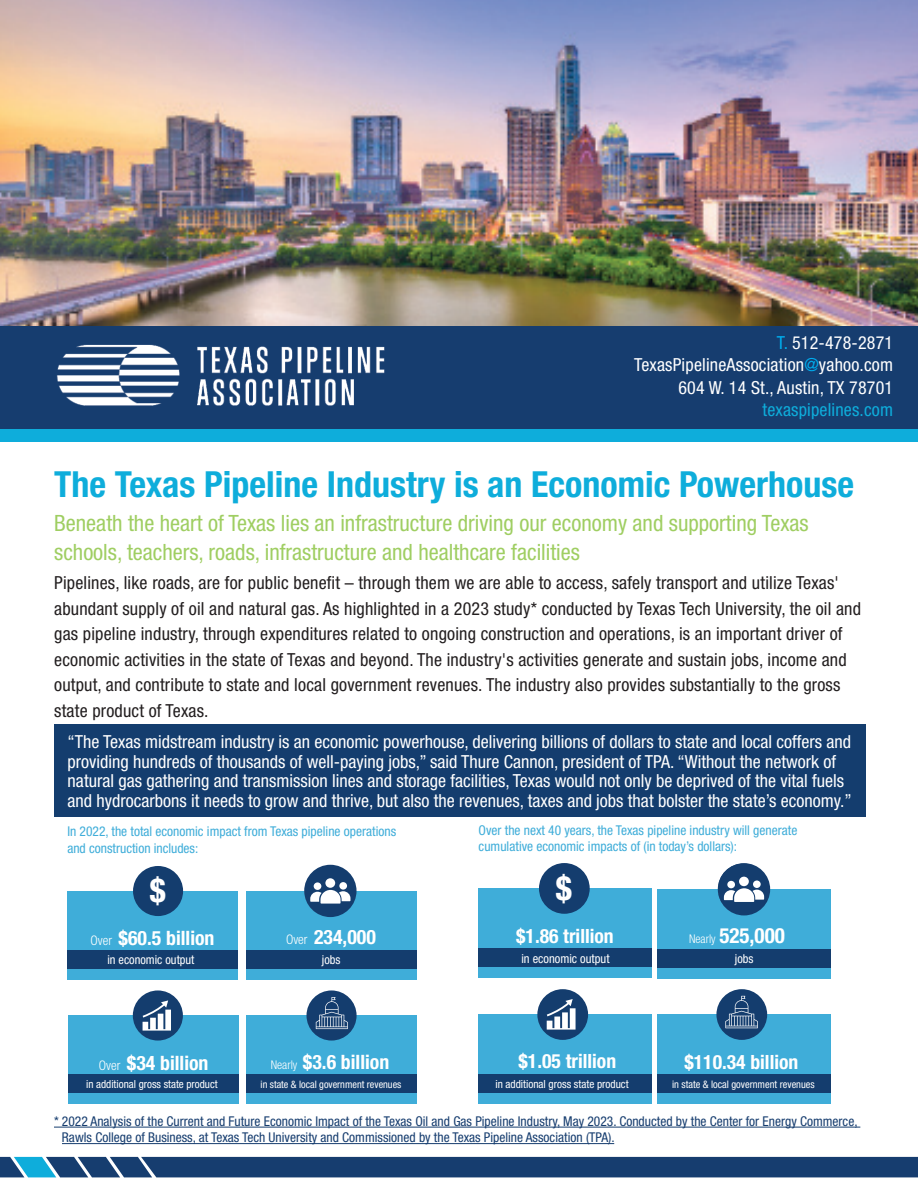
<style>
.page{position:relative;width:918px;height:1188px;background:#fff}
.page>*{position:absolute;margin:0;border:0;box-sizing:border-box;transform-origin:0 0}
.t1{font:700 condensed 36px "Helvetica Neue LT Std";color:#0eaddb}
.t2{font:700 condensed 33.6px "Helvetica Neue LT Std";color:#fff}
.t3{font:700 condensed 33.15px "Helvetica Neue LT Std";color:#fff}
.t4{font:condensed 22.5px/28.5px "Helvetica Neue LT Std";color:#9fce62}
.t5{font:700 condensed 21px "Helvetica Neue LT Std";color:#fff}
.t6{font:700 condensed 19.8px "Helvetica Neue LT Std";color:#fff}
.t7{font:700 condensed 19.65px "Helvetica Neue LT Std";color:#fff}
.t8{font:condensed 18px/25.5px "Helvetica Neue LT Std";letter-spacing:.01em;color:#231f20}
.t9{font:condensed 18px/19.5px "Helvetica Neue LT Std";color:#fff;text-align:right}
.t10{font:condensed 18px "Helvetica Neue LT Std";letter-spacing:.01em;color:#0eaddb}
.t11{font:condensed 13.5px/16.5px "Helvetica Neue LT Std";color:#163d6f}
.t12{font:condensed 13.5px/16.5px "Helvetica Neue LT Std";color:#3fadd9}
.t13{font:condensed 12.45px "Helvetica Neue LT Std";color:#fff}
.t14{font:condensed 12.3px "Helvetica Neue LT Std";color:#fff}
.t15{font:300 condensed 12px "Helvetica Neue LT Std";color:#fff}
.t16{font:condensed 11.25px "Helvetica Neue LT Std";color:#fff}
.t17{font:condensed 11.1px "Helvetica Neue LT Std";color:#fff}
.t18{font:condensed 10.35px "Helvetica Neue LT Std";color:#fff}
.t19{font:condensed 10.2px "Helvetica Neue LT Std";color:#fff}
.s1{color:#00aeef}
.s2{font-weight:300;font-size:13.2px}
.s3{font-weight:300;font-size:12px}
</style>
<div class="page">
<img style="left:0;top:0;width:918px;height:326px">
<div style="left:0;top:326px;width:918px;height:115px;background:#163d6f"></div>
<div style="left:0;top:429px;width:918px;height:13px;background:#0eaddb"></div>
<div style="left:0;top:1157px;width:918px;height:20px;background:#163d6f"></div>
<img style="left:56px;top:344px;width:329px;height:62px">
<hr style="left:54px;top:1127px;width:806px;height:1px;background:#163d6f">
<hr style="left:62px;top:1143px;width:552px;height:1px;background:#163d6f">
<div style="left:68px;top:891px;width:170px;height:89px;background:#3fadd9"></div>
<div style="left:246px;top:891px;width:171px;height:89px;background:#3fadd9"></div>
<div style="left:68px;top:1016px;width:171px;height:88px;background:#3fadd9"></div>
<div style="left:246px;top:1016px;width:171px;height:88px;background:#3fadd9"></div>
<div style="left:133px;top:866px;width:50px;height:50px;background:#143d6e;border-radius:50%"></div>
<div style="left:133px;top:990px;width:50px;height:51px;background:#143d6e;border-radius:50%"></div>
<div style="left:307px;top:990px;width:50px;height:51px;background:#143d6e;border-radius:50%"></div>
<div style="left:68px;top:950px;width:170px;height:19px;background:#143d6e"></div>
<div style="left:246px;top:950px;width:171px;height:19px;background:#143d6e"></div>
<div style="left:68px;top:1075px;width:171px;height:18px;background:#143d6e"></div>
<div style="left:246px;top:1075px;width:171px;height:18px;background:#143d6e"></div>
<svg style="left:304px;top:865px;width:53px;height:52px"></svg>
<svg style="left:143px;top:1000px;width:28px;height:31px"></svg>
<svg style="left:316px;top:997px;width:32px;height:32px"></svg>
<div style="left:478px;top:889px;width:173px;height:89px;background:#3fadd9"></div>
<div style="left:658px;top:889px;width:173px;height:90px;background:#3fadd9"></div>
<div style="left:479px;top:1015px;width:173px;height:89px;background:#3fadd9"></div>
<div style="left:539px;top:863px;width:51px;height:51px;background:#143d6e;border-radius:50%"></div>
<div style="left:537px;top:989px;width:51px;height:51px;background:#143d6e;border-radius:50%"></div>
<div style="left:478px;top:948px;width:173px;height:19px;background:#143d6e"></div>
<div style="left:658px;top:949px;width:173px;height:18px;background:#143d6e"></div>
<div style="left:479px;top:1074px;width:173px;height:19px;background:#143d6e"></div>
<svg style="left:547px;top:999px;width:29px;height:31px"></svg>
<div style="left:658px;top:1015px;width:173px;height:89px;background:#3fadd9"></div>
<div style="left:716px;top:989px;width:51px;height:51px;background:#143d6e;border-radius:50%"></div>
<div style="left:658px;top:1074px;width:173px;height:19px;background:#143d6e"></div>
<div style="left:54px;top:724px;width:812px;height:93px;background:#143d6e"></div>
<svg style="left:725px;top:996px;width:33px;height:32px"></svg>
<svg style="left:718px;top:863px;width:52px;height:52px"></svg>
<p class="t9" style="left:634px;top:331px;width:260px;line-height:22.5px"><span class="s1">T.</span> 512-478-2871<br>TexasPipelineAssociation<span class="s1">@</span>yahoo.com<br>604 W. 14 St., Austin, TX 78701</p>
<p class="t10" style="left:763px;top:399px;width:132px">texaspipelines.com</p>
<h1 class="t1" style="left:54px;top:462px;width:801px">The Texas Pipeline Industry is an Economic Powerhouse</h1>
<p class="t4" style="left:54px;top:509px;width:756px">Beneath the heart of Texas lies an infrastructure driving our economy and supporting Texas schools, teachers, roads, infrastructure and healthcare facilities</p>
<p class="t8" style="left:54px;top:570px;width:808px">Pipelines, like roads, are for public benefit – through them we are able to access, safely transport and utilize Texas' abundant supply of oil and natural gas. As highlighted in a 2023 study* conducted by Texas Tech University, the oil and gas pipeline industry, through expenditures related to ongoing construction and operations, is an important driver of economic activities in the state of Texas and beyond. The industry's activities generate and sustain jobs, income and output, and contribute to state and local government revenues. The industry also provides substantially to the gross state product of Texas.</p>
<p class="t9" style="left:68px;top:732px;width:786px;text-align:left">“The Texas midstream industry is an economic powerhouse, delivering billions of dollars to state and local coffers and providing hundreds of thousands of well-paying jobs,” said Thure Cannon, president of TPA. “Without the network of natural gas gathering and transmission lines and storage facilities, Texas would not only be deprived of the vital fuels and hydrocarbons it needs to grow and thrive, but also the revenues, taxes and jobs that bolster the state’s economy.”</p>
<p class="t12" style="left:67px;top:823px;width:330px">In 2022, the total economic impact from Texas pipeline operations and construction includes:</p>
<p class="t12" style="left:479px;top:822px;width:320px">Over the next 40 years, the Texas pipeline industry will generate cumulative economic impacts of (in today’s dollars):</p>
<h3 class="t3" style="left:150px;top:870px;width:17px">$</h3>
<h2 class="t2" style="left:556px;top:867px;width:18px">$</h2>
<p class="t6" style="left:91px;top:926px;width:125px"><span class="s2">Over</span> $60.5 billion</p>
<p class="t6" style="left:286px;top:925px;width:91px"><span class="s2">Over</span> 234,000</p>
<p class="t7" style="left:516px;top:925px;width:99px">$1.86 trillion</p>
<p class="t5" style="left:689px;top:923px;width:97px"><span class="s3">Nearly</span> 525,000</p>
<p class="t14" style="left:107px;top:953px;width:89px">in economic output</p>
<p class="t14" style="left:322px;top:953px;width:20px">jobs</p>
<p class="t13" style="left:521px;top:951px;width:90px">in economic output</p>
<p class="t14" style="left:735px;top:951px;width:20px">jobs</p>
<p class="t6" style="left:99px;top:1051px;width:111px"><span class="s2">Over</span> $34 billion</p>
<p class="t6" style="left:303px;top:1050px;width:88px">$3.6 billion</p>
<p class="t15" style="left:271px;top:1058px;width:28px">Nearly</p>
<p class="t7" style="left:519px;top:1049px;width:99px">$1.05 trillion</p>
<p class="t7" style="left:684px;top:1050px;width:115px">$110.34 billion</p>
<p class="t17" style="left:86px;top:1077px;width:133px">in additional gross state product</p>
<p class="t19" style="left:261px;top:1078px;width:142px">in state &amp; local government revenues</p>
<p class="t16" style="left:495px;top:1077px;width:135px">in additional gross state product</p>
<p class="t18" style="left:672px;top:1078px;width:144px">in state &amp; local government revenues</p>
<p class="t11" style="left:62px;top:1113px;width:797px;text-indent:-8px">* 2022 Analysis of the Current and Future Economic Impact of the Texas Oil and Gas Pipeline Industry, May 2023. Conducted by the Center for Energy Commerce,<br>Rawls College of Business, at Texas Tech University and Commissioned by the Texas Pipeline Association (TPA).</p>
</div>
